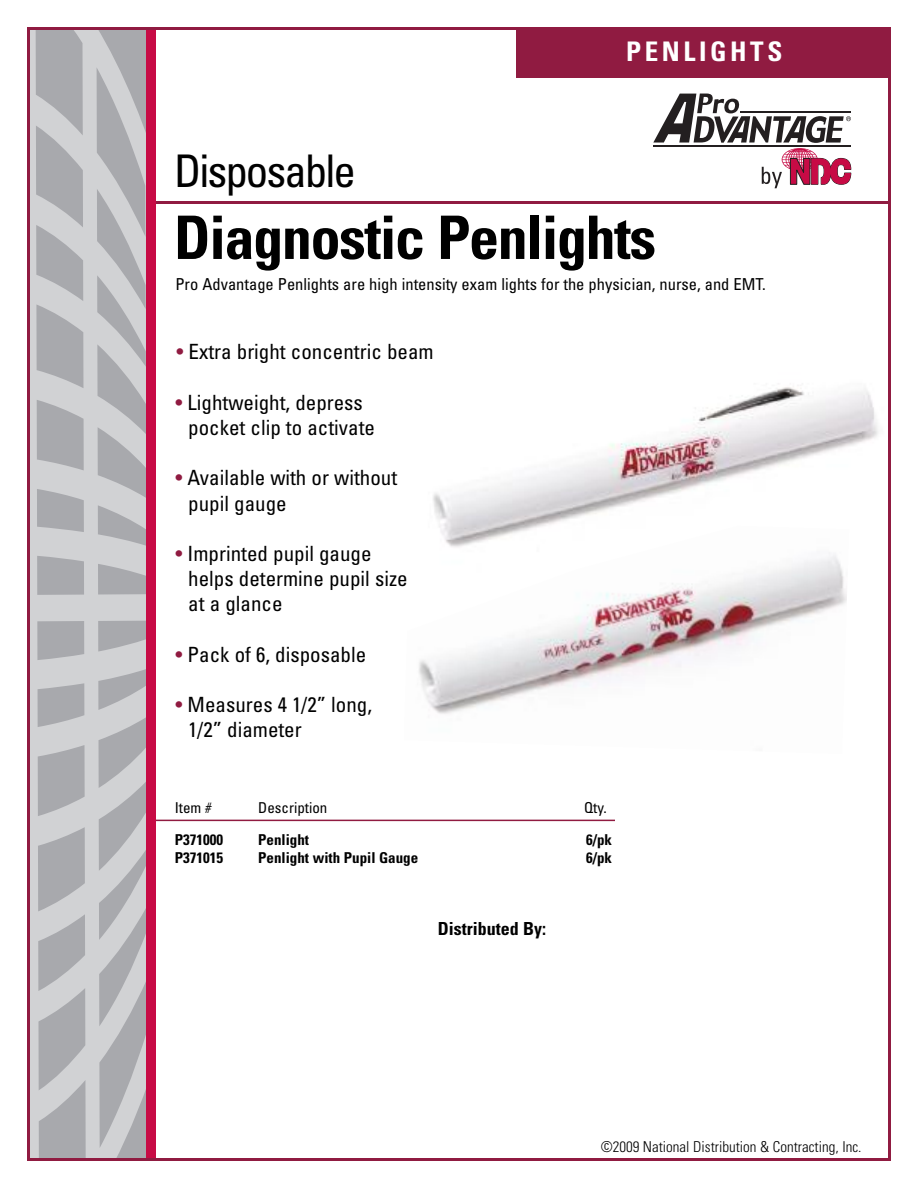
<style>
.page{position:relative;width:918px;height:1188px;background:#fff}
.page>*{position:absolute;margin:0;border:0;box-sizing:border-box;transform-origin:0 0}
.t1{font:700 condensed 60px "Univers";letter-spacing:-.02em;color:#000}
.t2{font:condensed 45px "Univers";letter-spacing:-.045em;color:#000}
.t3{font:700 condensed 27px "Univers";letter-spacing:.135em;color:#fff}
.t4{font:condensed 21px/25.2px "Univers";color:#000}
.t5{font:700 condensed 18px "Univers";color:#000}
.t6{font:condensed 16.5px "Univers";color:#000}
.t7{font:700 condensed 15px "Univers";color:#000}
.t8{font:300 condensed 15px "Univers";color:#000}
.t9{font:condensed 15px "Univers";color:#000}
.s1{color:#901b41}
</style>
<div class="page">
<svg style="left:31px;top:31px;width:115px;height:1126px;background:#bdbec1"></svg>
<div style="left:146px;top:27px;width:10px;height:1134px;background:#c70b45"></div>
<hr style="left:156px;top:201px;width:735px;height:3px;background:#901b41">
<svg style="left:653px;top:94px;width:198px;height:94px"></svg>
<div style="left:516px;top:27px;width:375px;height:50px;background:#901b41"></div>
<hr style="left:156px;top:820px;width:459px;height:1px;background:#901b41">
<img style="left:433px;top:387px;width:445px;height:139px">
<img style="left:419px;top:526px;width:428px;height:188px">
<h2 class="t2" style="left:174px;top:155px;width:183px">Disposable</h2>
<p class="t3" style="left:626px;top:42px;width:158px">PENLIGHTS</p>
<h1 class="t1" style="left:174px;top:216px;width:484px">Diagnostic Penlights</h1>
<p class="t6" style="left:176px;top:279px;width:592px">Pro Advantage Penlights are high intensity exam lights for the physician, nurse, and EMT.</p>
<p class="t4" style="left:177px;top:341px;width:259px"><span class="s1">•</span> Extra bright concentric beam</p>
<p class="t4" style="left:188px;top:391px;width:188px;text-indent:-13px"><span class="s1">•</span> Lightweight, depress pocket clip to activate</p>
<p class="t4" style="left:188px;top:467px;width:210px;text-indent:-13px"><span class="s1">•</span> Available with or without pupil gauge</p>
<p class="t4" style="left:188px;top:543px;width:221px;text-indent:-13px"><span class="s1">•</span> Imprinted pupil gauge helps determine pupil size at a glance</p>
<p class="t4" style="left:176px;top:643px;width:192px"><span class="s1">•</span> Pack of 6, disposable</p>
<p class="t4" style="left:188px;top:694px;width:185px;text-indent:-13px"><span class="s1">•</span> Measures 4 1/2” long,<br>1/2” diameter</p>
<p class="t9" style="left:175px;top:803px;width:38px">Item #</p>
<p class="t9" style="left:258px;top:803px;width:71px">Description</p>
<p class="t9" style="left:584px;top:803px;width:24px">Qty.</p>
<p class="t7" style="left:175px;top:834px;width:50px">P371000</p>
<p class="t7" style="left:258px;top:834px;width:52px">Penlight</p>
<p class="t7" style="left:586px;top:834px;width:27px">6/pk</p>
<p class="t7" style="left:175px;top:852px;width:50px">P371015</p>
<p class="t7" style="left:258px;top:852px;width:162px">Penlight with Pupil Gauge</p>
<p class="t7" style="left:586px;top:852px;width:27px">6/pk</p>
<p class="t5" style="left:438px;top:922px;width:110px">Distributed By:</p>
<p class="t8" style="left:601px;top:1141px;width:262px">©2009 National Distribution &amp; Contracting, Inc.</p>
</div>
